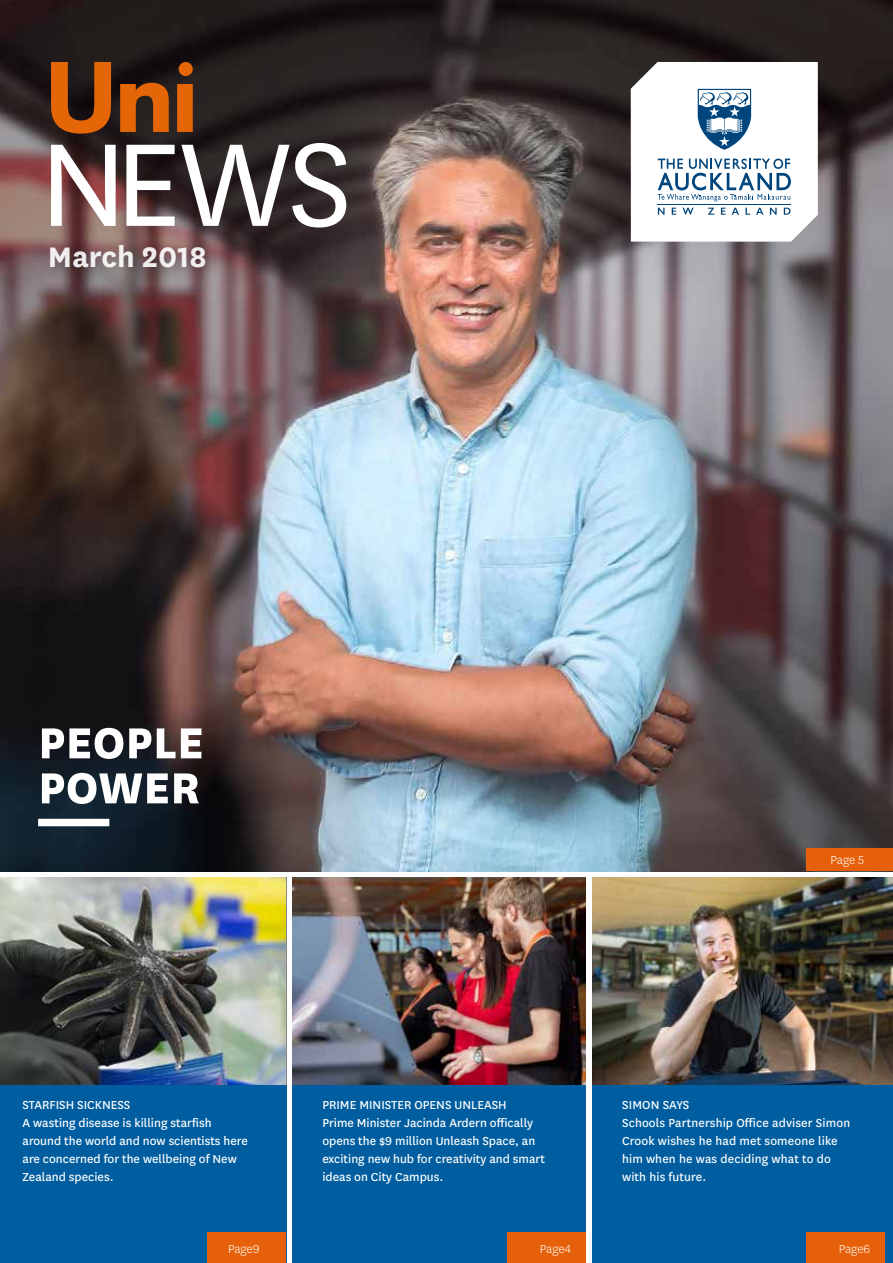
<style>
.page{position:relative;width:893px;height:1263px;background:#fff}
.page>*{position:absolute;margin:0;border:0;box-sizing:border-box;transform-origin:0 0}
.t1{font:800 50.7px/45px "National";color:#fff}
.t2{font:700 33px "National";color:#fff}
.t3{font:13.5px/18px "National";color:#fff}
.t4{font:300 13.5px "National";letter-spacing:-.005em;color:#fff}
</style>
<div class="page">
<img style="left:0;top:0;width:893px;height:871px">
<img style="left:592px;top:877px;width:301px;height:208px">
<img style="left:293px;top:877px;width:293px;height:208px">
<img style="left:0;top:877px;width:285px;height:208px">
<div style="left:0;top:1085px;width:286px;height:178px;background:#005ea0"></div>
<div style="left:592px;top:1085px;width:301px;height:178px;background:#005ea0"></div>
<div style="left:293px;top:1085px;width:293px;height:178px;background:#005ea0"></div>
<svg style="left:51px;top:62px;width:142px;height:72px;background:#813e0e"></svg>
<svg style="left:51px;top:143px;width:295px;height:84px"></svg>
<div style="left:40px;top:234px;width:182px;height:50px;background:#000;opacity:.4"></div>
<div style="left:807px;top:848px;width:86px;height:23px;background:#e66009"></div>
<div style="left:807px;top:1232px;width:78px;height:31px;background:#e66009"></div>
<div style="left:508px;top:1232px;width:78px;height:31px;background:#e66009"></div>
<div style="left:207px;top:1232px;width:78px;height:31px;background:#e66009"></div>
<div style="left:38px;top:819px;width:71px;height:7px;background:#fff"></div>
<svg style="left:631px;top:62px;width:187px;height:180px"></svg>
<h2 class="t2" style="left:48px;top:233px;width:160px">March 2018</h2>
<h1 class="t1" style="left:38px;top:716px;width:167px">PEOPLE<br>POWER</h1>
<p class="t4" style="left:831px;top:852px;width:35px">Page 5</p>
<p class="t3" style="left:23px;top:1095px;width:227px">STARFISH SICKNESS<br>A wasting disease is killing starfish around the world and now scientists here are concerned for the wellbeing of New<br>Zealand species.</p>
<p class="t3" style="left:322px;top:1095px;width:224px">PRIME MINISTER OPENS UNLEASH<br>Prime Minister Jacinda Ardern offically opens the $9 million Unleash Space, an exciting new hub for creativity and smart ideas on City Campus.</p>
<p class="t3" style="left:622px;top:1095px;width:230px">SIMON SAYS<br>Schools Partnership Office adviser Simon<br>Crook wishes he had met someone like him when he was deciding what to do with his future.</p>
<p class="t4" style="left:228px;top:1240px;width:33px">Page9</p>
<p class="t4" style="left:540px;top:1240px;width:33px">Page4</p>
<p class="t4" style="left:839px;top:1240px;width:33px">Page6</p>
</div>
